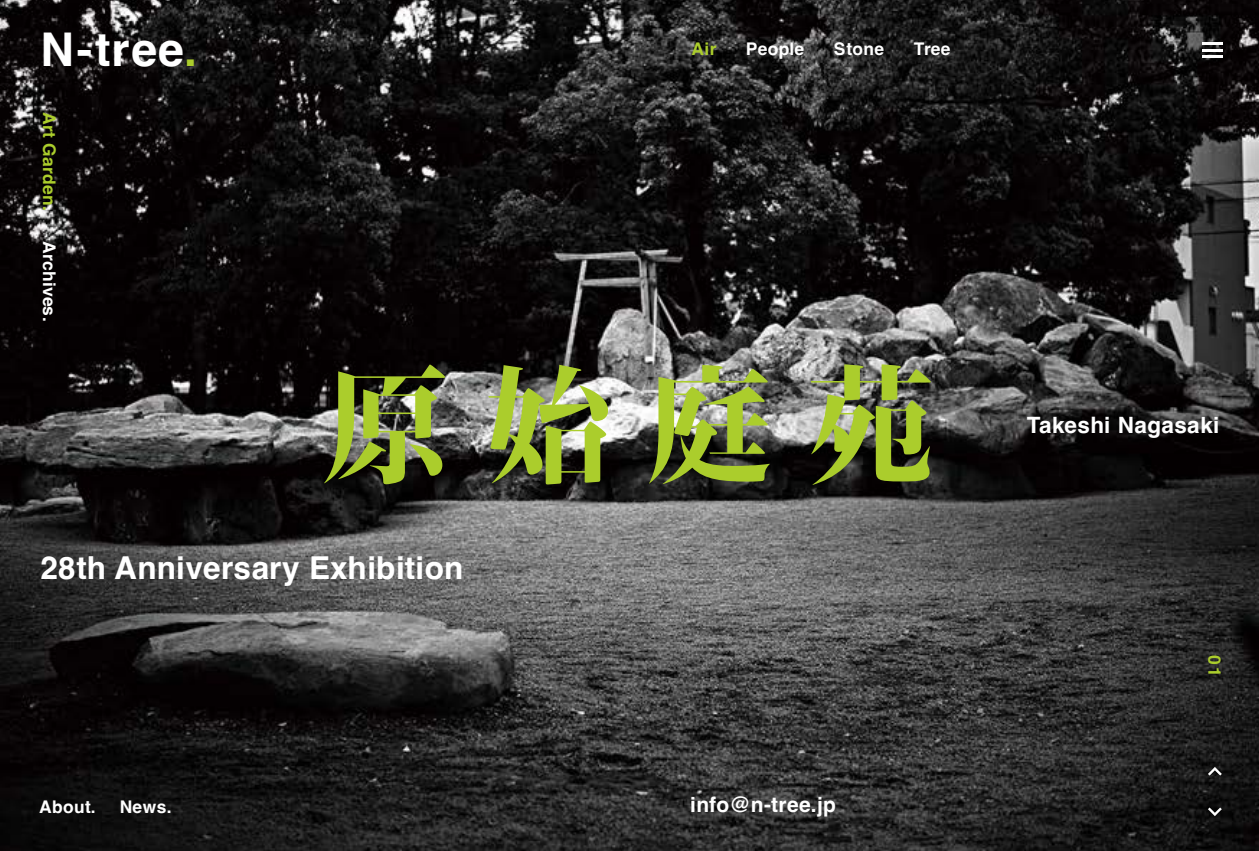
<style>
.page{position:relative;width:1259px;height:851px;background:#fff}
.page>*{position:absolute;margin:0;border:0;box-sizing:border-box;transform-origin:0 0}
.t1{font:800 129px "Kocho Std";color:#abcd2c}
.t2{font:700 46.5px "Helvetica";color:#fff}
.t3{font:700 31.5px "Helvetica";color:#fff}
.t4{font:700 22.5px "Helvetica";letter-spacing:.02em;color:#fff}
.t5{font:700 21px "Helvetica";letter-spacing:.02em;color:#fff}
.t6{font:700 17.4px "Helvetica";letter-spacing:.02em;color:#fff}
.t7{font:700 17.4px "Helvetica";color:#abcd2c}
.t8{font:700 17.4px "Helvetica";letter-spacing:.02em;color:#abcd2c}
.s1{color:#abcd2c}
</style>
<div class="page">
<img style="left:0;top:0;width:1259px;height:850px">
<hr style="left:1202px;top:42px;width:20px;height:3px;background:#fff">
<hr style="left:1202px;top:49px;width:20px;height:3px;background:#fff">
<hr style="left:1202px;top:55px;width:20px;height:3px;background:#fff">
<svg style="left:1208px;top:766px;width:13px;height:9px"></svg>
<svg style="left:1208px;top:807px;width:13px;height:9px"></svg>
<h2 class="t2" style="left:40px;top:21px;width:158px">N-tree<span class="s1">.</span></h2>
<p class="t7" style="left:60px;top:112px;width:100px;rotate:90deg">Art Garden.</p>
<p class="t6" style="left:60px;top:241px;width:82px;rotate:90deg">Archives.</p>
<p class="t8" style="left:691px;top:38px;width:26px">Air</p>
<p class="t6" style="left:745px;top:38px;width:60px">People</p>
<p class="t6" style="left:834px;top:38px;width:52px">Stone</p>
<p class="t6" style="left:914px;top:38px;width:38px">Tree</p>
<h1 class="t1" style="left:323px;top:321px;width:614px">原始庭苑</h1>
<h3 class="t3" style="left:41px;top:548px;width:424px">28th Anniversary Exhibition</h3>
<p class="t6" style="left:39px;top:795px;width:58px">About.</p>
<p class="t6" style="left:120px;top:795px;width:53px">News.</p>
<p class="t5" style="left:690px;top:792px;width:148px">info@n-tree.jp</p>
<p class="t4" style="left:1026px;top:411px;width:194px">Takeshi Nagasaki</p>
<p class="t8" style="left:1225px;top:655px;width:23px;rotate:90deg">01</p>
</div>
